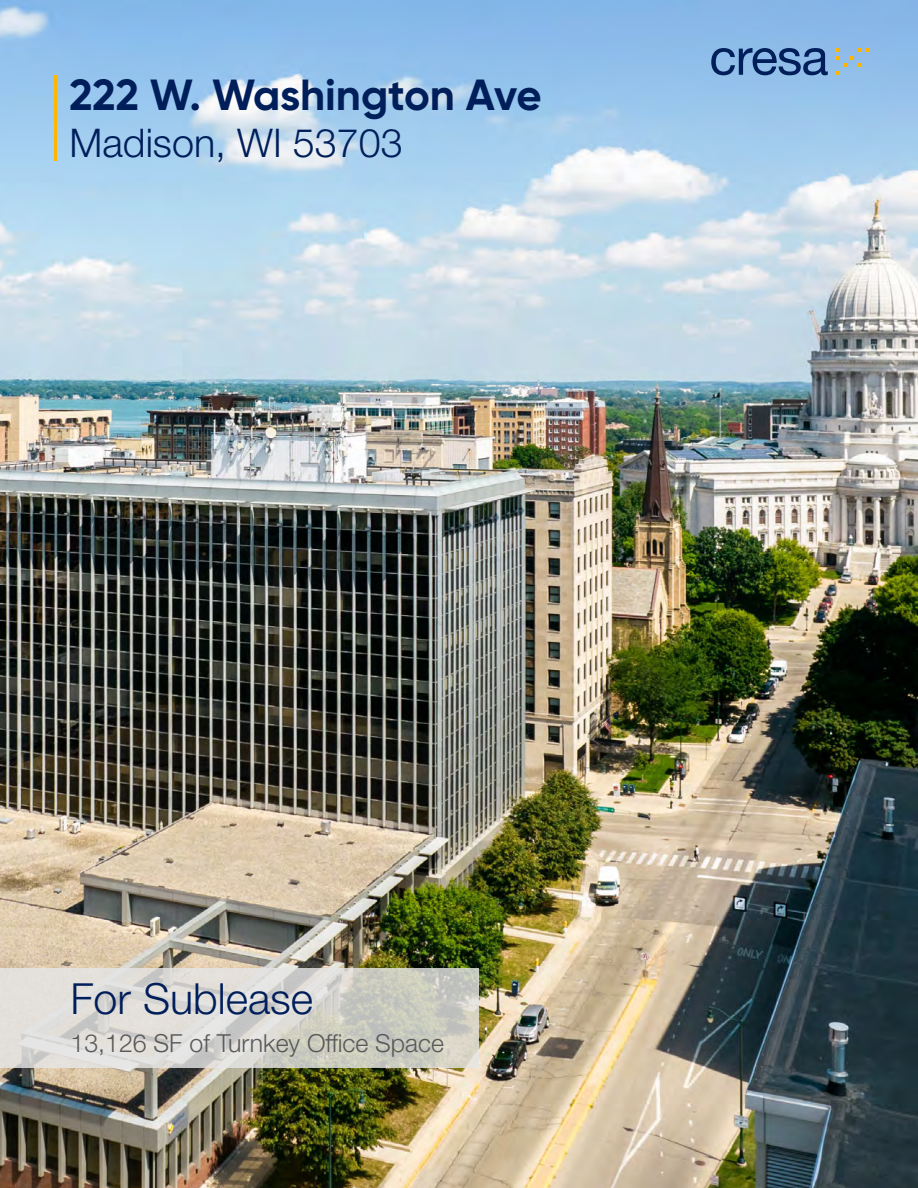
<style>
.page{position:relative;width:918px;height:1188px;background:#fff}
.page>*{position:absolute;margin:0;border:0;box-sizing:border-box;transform-origin:0 0}
.t1{font:700 43.5px "Gilroy";color:#001e5a}
.t2{font:300 42.9px "Helvetica Neue LT Std";color:#001e5a}
.t3{font:300 39.6px "Helvetica Neue LT Std";color:#001e5a}
.t4{font:300 24.9px "Helvetica Neue LT Std";color:#595959}
</style>
<div class="page">
<img style="left:0;top:0;width:918px;height:1188px">
<svg style="left:0;top:968px;width:478px;height:100px;background:#d7d6d0"></svg>
<svg style="left:711px;top:48px;width:117px;height:27px;background:#5279ac"></svg>
<svg style="left:835px;top:48px;width:35px;height:27px"></svg>
<hr style="left:54px;top:76px;width:3px;height:85px;background:#ffb600">
<p class="t1" style="left:70px;top:67px;width:474px">222 W. Washington Ave</p>
<p class="t3" style="left:70px;top:119px;width:335px">Madison, WI 53703</p>
<p class="t2" style="left:71px;top:972px;width:244px">For Sublease</p>
<p class="t4" style="left:71px;top:1028px;width:375px">13,126 SF of Turnkey Office Space</p>
</div>
